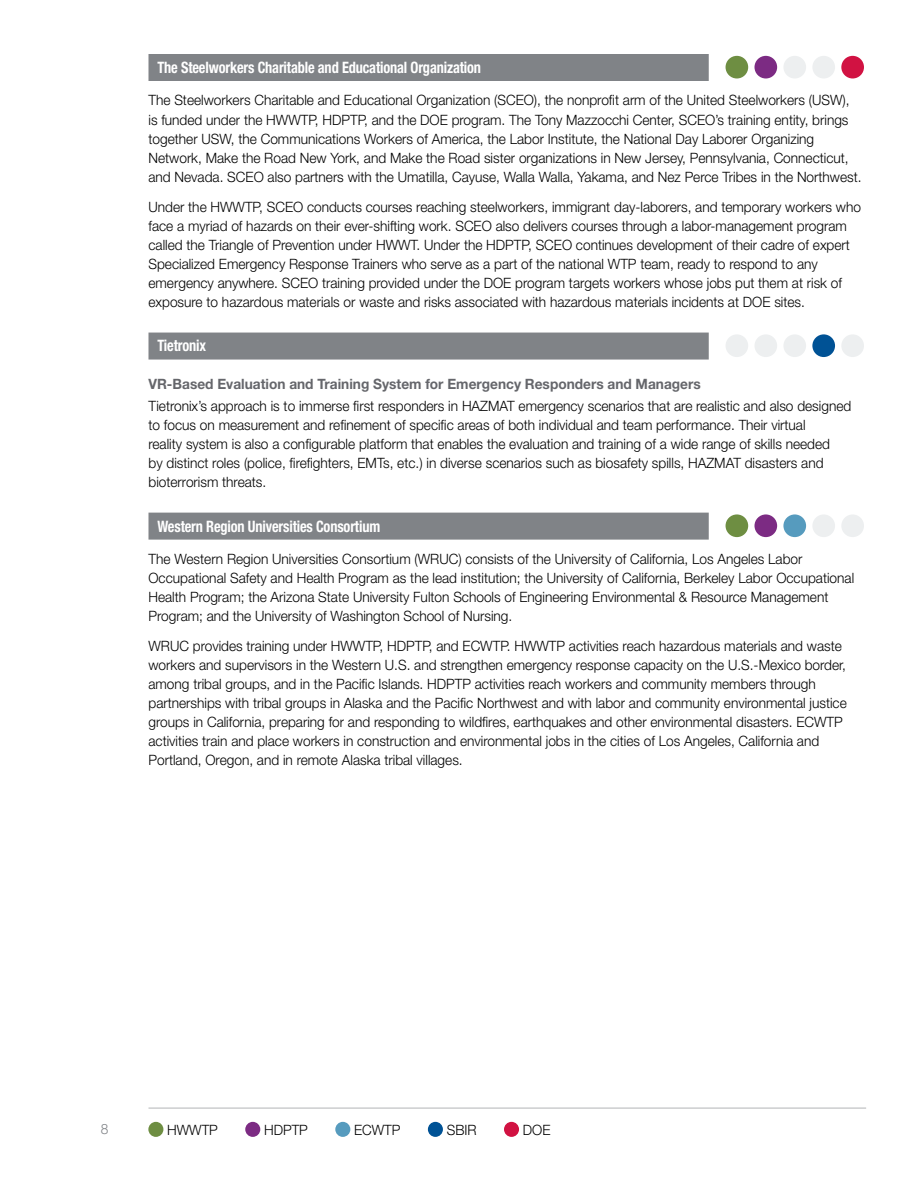
<style>
.page{position:relative;width:918px;height:1188px;background:#fff}
.page>*{position:absolute;margin:0;border:0;box-sizing:border-box;transform-origin:0 0}
.Activities_and_Progr{font:700 condensed 15.75px "Helvetica Neue LT Std";letter-spacing:-.01em;color:#fff;scale:.91 1}
.t1{font:300 14.25px/19px "Helvetica Neue LT Std";color:#000;scale:.96 1}
.t2{font:300 14.25px "Helvetica Neue LT Std";color:#808387;scale:.96 1}
.s1{font-weight:700;color:#65666b}
</style>
<div class="page">
<div style="left:148px;top:1122px;width:15px;height:15px;background:#6e8e42;border-radius:50%"></div>
<div style="left:245px;top:1122px;width:15px;height:15px;background:#7c2b83;border-radius:50%"></div>
<div style="left:335px;top:1122px;width:15px;height:15px;background:#569bbe;border-radius:50%"></div>
<div style="left:428px;top:1122px;width:15px;height:15px;background:#005295;border-radius:50%"></div>
<div style="left:504px;top:1122px;width:15px;height:15px;background:#d11242;border-radius:50%"></div>
<hr style="left:148px;top:1108px;width:718px;height:1px;background:#b2b4b6">
<div style="left:148px;top:54px;width:561px;height:27px;background:#808387"></div>
<div style="left:148px;top:333px;width:561px;height:27px;background:#808387"></div>
<div style="left:148px;top:513px;width:561px;height:27px;background:#808387"></div>
<div style="left:726px;top:56px;width:22px;height:23px;background:#6e8e42;border-radius:50%"></div>
<div style="left:754px;top:56px;width:23px;height:23px;background:#7c2b83;border-radius:50%"></div>
<div style="left:783px;top:56px;width:23px;height:23px;background:#edeff0;border-radius:50%"></div>
<div style="left:812px;top:56px;width:23px;height:23px;background:#edeff0;border-radius:50%"></div>
<div style="left:841px;top:56px;width:23px;height:23px;background:#d11242;border-radius:50%"></div>
<div style="left:726px;top:334px;width:22px;height:23px;background:#edeff0;border-radius:50%"></div>
<div style="left:754px;top:334px;width:23px;height:23px;background:#edeff0;border-radius:50%"></div>
<div style="left:783px;top:334px;width:23px;height:23px;background:#edeff0;border-radius:50%"></div>
<div style="left:812px;top:334px;width:23px;height:23px;background:#005295;border-radius:50%"></div>
<div style="left:841px;top:334px;width:23px;height:23px;background:#edeff0;border-radius:50%"></div>
<div style="left:726px;top:514px;width:22px;height:23px;background:#6e8e42;border-radius:50%"></div>
<div style="left:754px;top:514px;width:23px;height:23px;background:#7c2b83;border-radius:50%"></div>
<div style="left:783px;top:514px;width:23px;height:23px;background:#569bbe;border-radius:50%"></div>
<div style="left:812px;top:514px;width:23px;height:23px;background:#edeff0;border-radius:50%"></div>
<div style="left:841px;top:514px;width:23px;height:23px;background:#edeff0;border-radius:50%"></div>
<p class="Activities_and_Progr" style="left:158px;top:58px;width:357px">The Steelworkers Charitable and Educational Organization</p>
<p class="t1" style="left:148px;top:91px;width:744px">The Steelworkers Charitable and Educational Organization (SCEO), the nonprofit arm of the United Steelworkers (USW), is funded under the HWWTP, HDPTP, and the DOE program. The Tony Mazzocchi Center, SCEO’s training entity, brings together USW, the Communications Workers of America, the Labor Institute, the National Day Laborer Organizing Network, Make the Road New York, and Make the Road sister organizations in New Jersey, Pennsylvania, Connecticut, and Nevada. SCEO also partners with the Umatilla, Cayuse, Walla Walla, Yakama, and Nez Perce Tribes in the Northwest.</p>
<p class="t1" style="left:148px;top:197px;width:744px">Under the HWWTP, SCEO conducts courses reaching steelworkers, immigrant day-laborers, and temporary workers who face a myriad of hazards on their ever-shifting work. SCEO also delivers courses through a labor-management program called the Triangle of Prevention under HWWT. Under the HDPTP, SCEO continues development of their cadre of expert Specialized Emergency Response Trainers who serve as a part of the national WTP team, ready to respond to any emergency anywhere. SCEO training provided under the DOE program targets workers whose jobs put them at risk of exposure to hazardous materials or waste and risks associated with hazardous materials incidents at DOE sites.</p>
<p class="Activities_and_Progr" style="left:158px;top:336px;width:55px">Tietronix</p>
<p class="t1" style="left:148px;top:373px;width:734px;line-height:21.1px"><span class="s1">VR-Based Evaluation and Training System for Emergency Responders and Managers<br></span>Tietronix’s approach is to immerse first responders in HAZMAT emergency scenarios that are realistic and also designed</p>
<p class="t1" style="left:148px;top:415px;width:712px">to focus on measurement and refinement of specific areas of both individual and team performance. Their virtual reality system is also a configurable platform that enables the evaluation and training of a wide range of skills needed by distinct roles (police, firefighters, EMTs, etc.) in diverse scenarios such as biosafety spills, HAZMAT disasters and bioterrorism threats.</p>
<p class="Activities_and_Progr" style="left:158px;top:516px;width:246px">Western Region Universities Consortium</p>
<p class="t1" style="left:148px;top:549px;width:737px">The Western Region Universities Consortium (WRUC) consists of the University of California, Los Angeles Labor Occupational Safety and Health Program as the lead institution; the University of California, Berkeley Labor Occupational Health Program; the Arizona State University Fulton Schools of Engineering Environmental &amp; Resource Management Program; and the University of Washington School of Nursing.</p>
<p class="t1" style="left:148px;top:636px;width:729px">WRUC provides training under HWWTP, HDPTP, and ECWTP. HWWTP activities reach hazardous materials and waste workers and supervisors in the Western U.S. and strengthen emergency response capacity on the U.S.-Mexico border, among tribal groups, and in the Pacific Islands. HDPTP activities reach workers and community members through partnerships with tribal groups in Alaska and the Pacific Northwest and with labor and community environmental justice groups in California, preparing for and responding to wildfires, earthquakes and other environmental disasters. ECWTP activities train and place workers in construction and environmental jobs in the cities of Los Angeles, California and Portland, Oregon, and in remote Alaska tribal villages.</p>
<p class="t2" style="left:101px;top:1120px;width:9px">8</p>
<p class="t1" style="left:167px;top:1121px;width:54px">HWWTP</p>
<p class="t1" style="left:264px;top:1121px;width:47px">HDPTP</p>
<p class="t1" style="left:354px;top:1121px;width:50px">ECWTP</p>
<p class="t1" style="left:447px;top:1121px;width:33px">SBIR</p>
<p class="t1" style="left:523px;top:1121px;width:30px">DOE</p>
</div>
